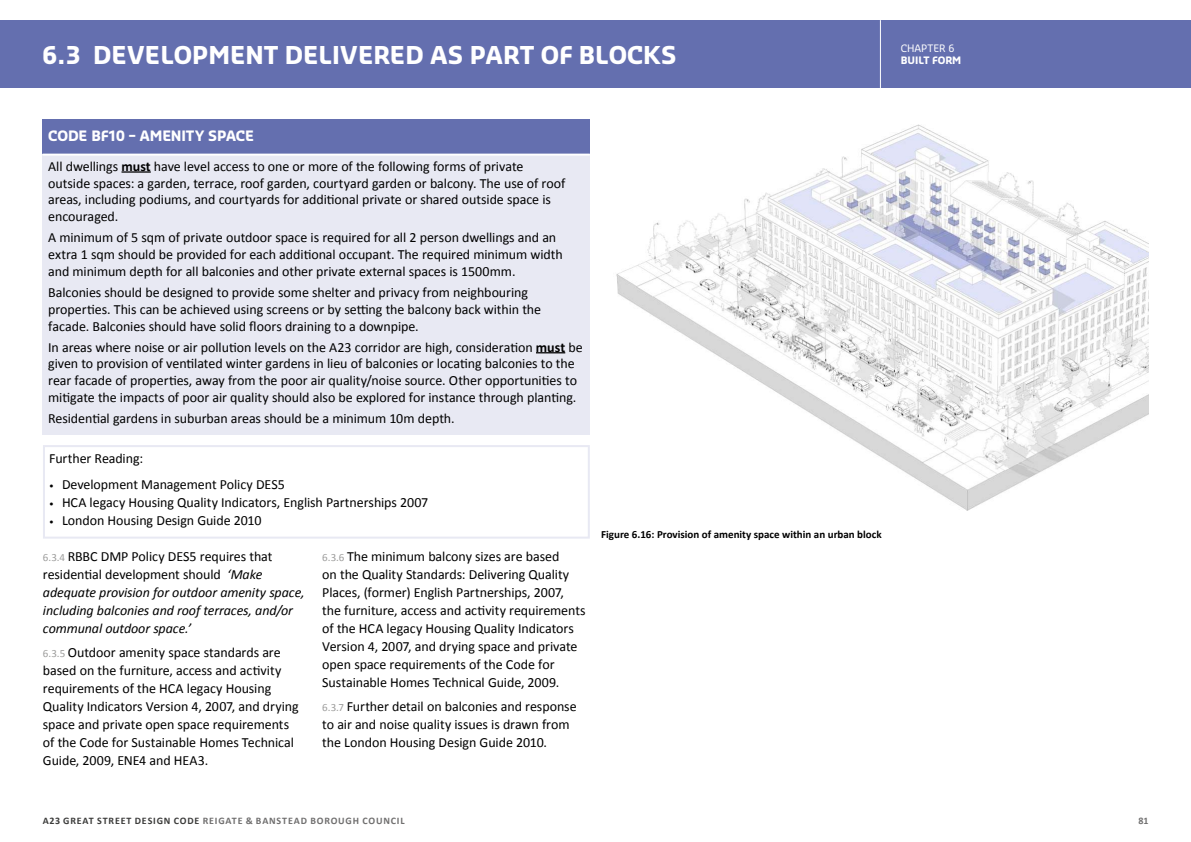
<style>
.page{position:relative;width:1191px;height:842px;background:#fff}
.page>*{position:absolute;margin:0;border:0;box-sizing:border-box;transform-origin:0 0}
.t1{font:700 24px "Sansa Pro";color:#fff}
.t2{font:14px/18px "Calibri";letter-spacing:-.005em;color:#000}
.t3{font:italic 14px/18px "Calibri";letter-spacing:-.005em;color:#000}
.t4{font:700 14px "Sansa Pro";letter-spacing:-.015em;color:#fff}
.t5{font:700 11px "Calibri";color:#000}
.t6{font:700 10px "Calibri";letter-spacing:.08em;color:#706f6f}
.t7{font:700 10px "Sansa Pro";color:#fff}
.t8{font:10px "Sansa Pro";color:#fff}
.s1{font-weight:700}
.s2{font-family:"DIN";font-size:9px}
.s3{font-style:normal;font-size:11px;color:#9d9d9c}
.s4{font-style:normal}
.s5{font-size:11px;color:#9d9d9c}
.s6{color:#3c3c3b}
</style>
<div class="page">
<div style="left:0;top:20px;width:1191px;height:68px;background:#646faf"></div>
<hr style="left:880px;top:20px;width:1px;height:68px;background:#fff">
<div style="left:43px;top:119px;width:547px;height:36px;background:#646faf"></div>
<div style="left:43px;top:155px;width:547px;height:280px;background:#e8e9f3"></div>
<hr style="left:43px;top:154px;width:547px;height:2px;background:#fff">
<hr style="left:121px;top:171px;width:30px;height:2px;background:#000">
<svg style="left:536px;top:352px;width:29px;height:1px"></svg>
<img style="left:616px;top:125px;width:532px;height:385px">
<div style="left:43px;top:445px;width:547px;height:94px;border:2px solid #e8e9f3"></div>
<p class="t8" style="left:900px;top:42px;width:55px">CHAPTER 6</p>
<h1 class="t1" style="left:43px;top:39px;width:635px">6.3 DEVELOPMENT DELIVERED AS PART OF BLOCKS</h1>
<p class="t7" style="left:900px;top:54px;width:62px">BUILT FORM</p>
<p class="t4" style="left:48px;top:126px;width:207px">CODE BF10 – AMENITY SPACE</p>
<p class="t2" style="left:48px;top:157px;width:518px;line-height:16.8px">All dwellings <span class="s1">must</span> have level access to one or more of the following forms of private outside spaces: a garden, terrace, roof garden, courtyard garden or balcony. The use of roof areas, including podiums, and courtyards for additional private or shared outside space is encouraged.</p>
<p class="t2" style="left:48px;top:229px;width:516px;line-height:16.8px">A minimum of 5 sqm of private outdoor space is required for all 2 person dwellings and an extra 1 sqm should be provided for each additional occupant. The required minimum width and minimum depth for all balconies and other private external spaces is 1500mm.</p>
<p class="t2" style="left:48px;top:283px;width:494px;line-height:16.8px">Balconies should be designed to provide some shelter and privacy from neighbouring properties. This can be achieved using screens or by setting the balcony back within the facade. Balconies should have solid floors draining to a downpipe.</p>
<p class="t2" style="left:48px;top:338px;width:536px;line-height:16.8px">In areas where noise or air pollution levels on the A23 corridor are high, consideration <span class="s1">must</span> be given to provision of ventilated winter gardens in lieu of balconies or locating balconies to the rear facade of properties, away from the poor air quality/noise source. Other opportunities to mitigate the impacts of poor air quality should also be explored for instance through planting.</p>
<p class="t2" style="left:48px;top:409px;width:408px">Residential gardens in suburban areas should be a minimum 10m depth.</p>
<p class="t2" style="left:49px;top:449px;width:95px">Further Reading:</p>
<p class="t2" style="left:49px;top:474px;width:237px"><span class="s2">•</span> Development Management Policy DES5</p>
<p class="t2" style="left:49px;top:492px;width:381px"><span class="s2">•</span> HCA legacy Housing Quality Indicators, English Partnerships 2007</p>
<p class="t2" style="left:49px;top:510px;width:214px"><span class="s2">•</span> London Housing Design Guide 2010</p>
<p class="t3" style="left:43px;top:546px;width:263px"><span class="s3">6.3.4</span> <span class="s4">RBBC DMP Policy DES5 requires that residential development should</span> ‘Make adequate provision for outdoor amenity space, including balconies and roof terraces, and/or communal outdoor space.’</p>
<p class="t2" style="left:43px;top:642px;width:257px"><span class="s5">6.3.5</span> Outdoor amenity space standards are based on the furniture, access and activity requirements of the HCA legacy Housing Quality Indicators Version 4, 2007, and drying space and private open space requirements of the Code for Sustainable Homes Technical Guide, 2009, ENE4 and HEA3.</p>
<p class="t2" style="left:322px;top:546px;width:265px"><span class="s5">6.3.6</span> The minimum balcony sizes are based<br>on the Quality Standards: Delivering Quality Places, (former) English Partnerships, 2007, the furniture, access and activity requirements of the HCA legacy Housing Quality Indicators Version 4, 2007, and drying space and private open space requirements of the Code for Sustainable Homes Technical Guide, 2009.</p>
<p class="t2" style="left:322px;top:696px;width:256px"><span class="s5">6.3.7</span> Further detail on balconies and response to air and noise quality issues is drawn from the London Housing Design Guide 2010.</p>
<p class="t5" style="left:601px;top:527px;width:282px">Figure 6.16: Provision of amenity space within an urban block</p>
<p class="t6" style="left:43px;top:814px;width:363px"><span class="s6">A23 GREAT STREET DESIGN CODE</span> REIGATE &amp; BANSTEAD BOROUGH COUNCIL</p>
<p class="t6" style="left:1138px;top:814px;width:12px">81</p>
</div>
